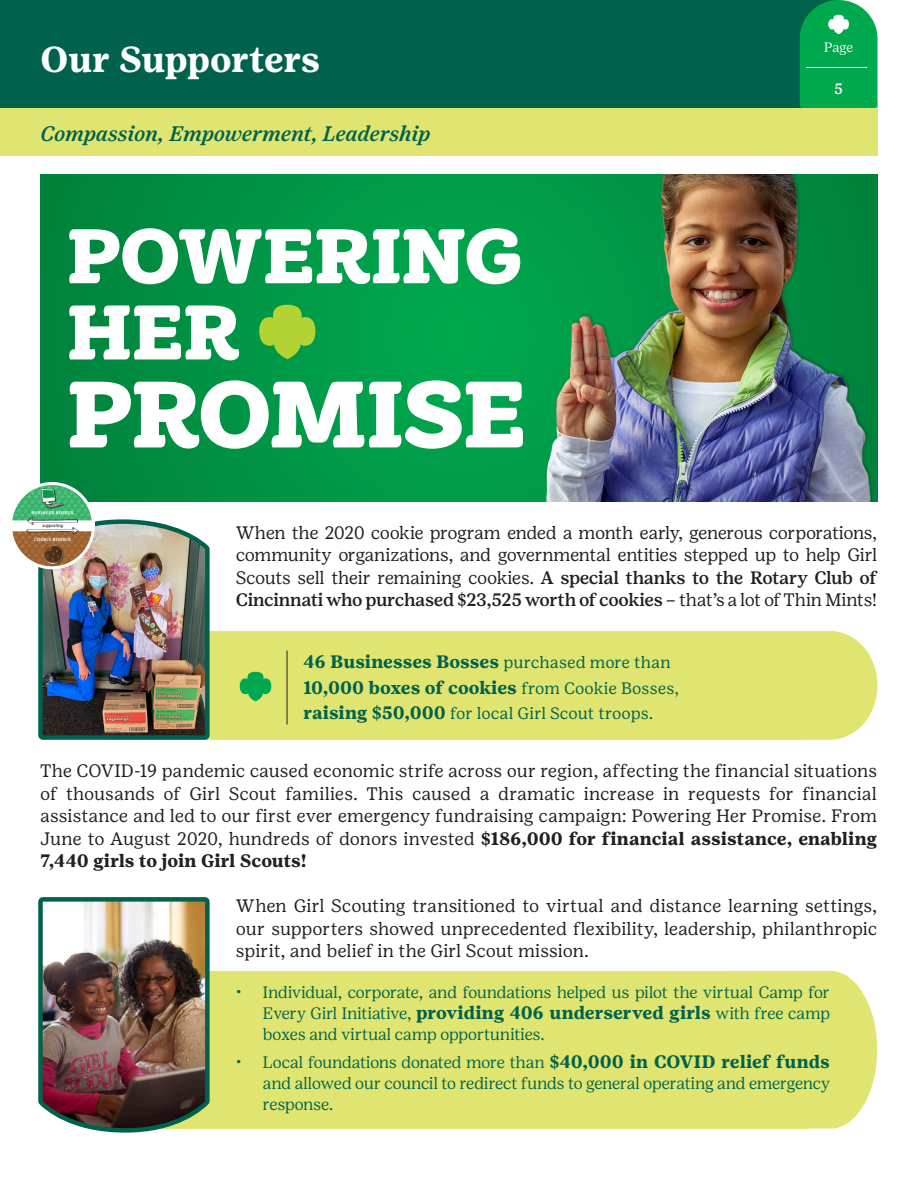
<style>
.page{position:relative;width:918px;height:1188px;background:#fff}
.page>*{position:absolute;margin:0;border:0;box-sizing:border-box;transform-origin:0 0}
.t1{font:700 100.5px "Trefoil Slab";letter-spacing:-.01em;color:#fff}
.t2{font:700 82.5px/76.2px "Trefoil Slab";letter-spacing:-.005em;color:#fff}
.t3{font:700 36px "Girl Scout Text";letter-spacing:-.01em;color:#fff}
.t4{font:italic 500 21px "Girl Scout Text";letter-spacing:-.005em;color:#00624c}
.t5{font:18px/22.5px "Girl Scout Text";letter-spacing:-.01em;color:#231f20;text-align:justify}
.t6{font:700 18px/25.5px "Girl Scout Text";letter-spacing:-.005em;color:#00624c}
.t7{font:300 16.5px/21px "Girl Scout Display";color:#00624c;text-align:justify}
.t8{font:16.5px "Girl Scout Text";letter-spacing:-.005em;color:#00624c}
.t9{font:500 15px "Girl Scout Text";color:#fff}
.t10{font:300 13.5px "Girl Scout Display";color:#fff}
.s1{font-weight:500}
.s2{font-weight:400;font-size:16.5px}
.s3{font-weight:700;font-size:18px}
.s4{font-weight:700}
.s5{font-family:"Girl Scout Text";font-weight:700;font-size:18px}
</style>
<div class="page">
<div style="left:122px;top:971px;width:685px;height:158px;background:#dfe570"></div>
<svg style="left:807px;top:971px;width:70px;height:158px;background:#e3e883"></svg>
<div style="left:108px;top:631px;width:698px;height:109px;background:#dfe570"></div>
<svg style="left:806px;top:631px;width:72px;height:109px;background:#e3e885"></svg>
<svg style="left:240px;top:672px;width:31px;height:29px"></svg>
<hr style="left:287px;top:651px;width:1px;height:73px;background:#231f20">
<div style="left:0;top:103px;width:877px;height:53px;background:#dfe570"></div>
<div style="left:0;top:0;width:839px;height:108px;background:#00624c"></div>
<svg style="left:40px;top:174px;width:838px;height:327px;background:#009545"></svg>
<svg style="left:259px;top:305px;width:56px;height:54px;background:#77bf3a"></svg>
<img style="left:534px;top:174px;width:339px;height:327px">
<img style="left:38px;top:519px;width:172px;height:221px">
<img style="left:13px;top:485px;width:80px;height:82px">
<div style="left:9px;top:482px;width:86px;height:87px;border:3px solid #fff;border-radius:50%"></div>
<img style="left:38px;top:897px;width:172px;height:236px">
<svg style="left:800px;top:0;width:77px;height:108px;background:#13ab5b"></svg>
<h3 class="t3" style="left:40px;top:38px;width:281px">Our Supporters</h3>
<p class="t4" style="left:40px;top:121px;width:391px">Compassion, Empowerment, Leadership</p>
<h2 class="t2" style="left:67px;top:218px;width:456px">POWERING<br>HER</h2>
<h1 class="t1" style="left:67px;top:358px;width:460px">PROMISE</h1>
<p class="t10" style="left:824px;top:40px;width:30px">Page</p>
<p class="t9" style="left:834px;top:81px;width:10px">5</p>
<p class="t5" style="left:236px;top:521px;width:643px">When the 2020 cookie program ended a month early, generous corporations, community organizations, and governmental entities stepped up to help Girl Scouts sell their remaining cookies. <span class="s1">A special thanks to the Rotary Club of Cincinnati who purchased $23,525 worth of cookies</span> – that’s a lot of Thin Mints!</p>
<p class="t6" style="left:303px;top:649px;width:377px">46 Businesses Bosses <span class="s2">purchased more than<br></span>10,000 boxes of cookies <span class="s2">from Cookie Bosses,</span></p>
<p class="t8" style="left:303px;top:704px;width:351px"><span class="s3">raising $50,000</span> for local Girl Scout troops.</p>
<p class="t5" style="left:40px;top:760px;width:839px">The COVID-19 pandemic caused economic strife across our region, affecting the financial situations of thousands of Girl Scout families. This caused a dramatic increase in requests for financial assistance and led to our first ever emergency fundraising campaign: Powering Her Promise. From June to August 2020, hundreds of donors invested <span class="s4">$186,000 for financial assistance, enabling 7,440 girls to join Girl Scouts!</span></p>
<p class="t5" style="left:236px;top:895px;width:643px">When Girl Scouting transitioned to virtual and distance learning settings, our supporters showed unprecedented flexibility, leadership, philanthropic spirit, and belief in the Girl Scout mission.</p>
<p class="t7" style="left:263px;top:982px;width:568px;text-indent:-27px">• Individual, corporate, and foundations helped us pilot the virtual Camp for Every Girl Initiative, <span class="s5">providing 406 underserved girls</span> with free camp boxes and virtual camp opportunities.</p>
<p class="t7" style="left:263px;top:1052px;width:568px;text-indent:-27px">• Local foundations donated more than <span class="s5">$40,000 in COVID relief funds </span>and allowed our council to redirect funds to general operating and emergency response.</p>
</div>
